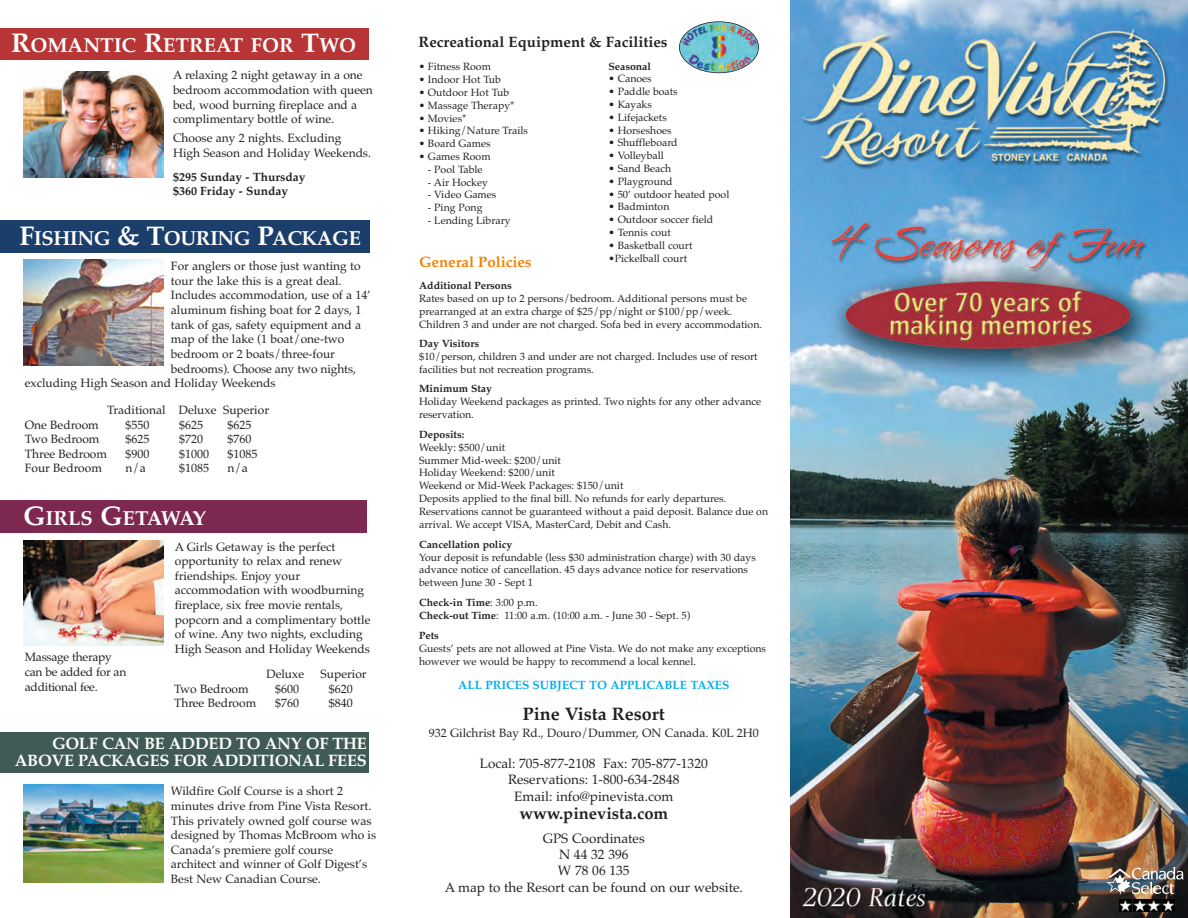
<style>
.page{position:relative;width:1188px;height:918px;background:#fff}
.page>*{position:absolute;margin:0;border:0;box-sizing:border-box;transform-origin:0 0}
.t1{font:700 20.25px "Palatino";letter-spacing:-.02em;color:#fff}
.t2{font:700 20.25px "Palatino";color:#fff}
.t3{font:700 20.25px "Palatino";letter-spacing:-.045em;color:#fff}
.t4{font:700 18px "Palatino";color:#231f20}
.t5{font:700 16.5px/16.5px "Palatino";letter-spacing:-.015em;color:#fff;text-align:right}
.t6{font:700 16.5px "Palatino";color:#231f20}
.t7{font:700 15px "Palatino";color:#231f20}
.t8{font:700 15px "Palatino";color:#f68000}
.t9{font:13.5px/16.5px "Palatino";color:#231f20;text-align:center}
.t10{font:12px/14.7px "Palatino";color:#231f20}
.t11{font:12px/14.7px "Palatino";letter-spacing:-.02em;color:#231f20}
.t12{font:700 12px/14.7px "Palatino";color:#231f20}
.t13{font:700 12px "Palatino";color:#00aeef}
.t14{font:10.5px/12.8px "Palatino";color:#231f20}
.t15{font:700 10.5px "Palatino";color:#231f20}
.s1{font-size:27px}
.s2{font-weight:700}
</style>
<div class="page">
<div style="left:0;top:28px;width:369px;height:32px;background:#b83535"></div>
<div style="left:0;top:220px;width:369px;height:32px;background:#1c3e6a"></div>
<div style="left:0;top:500px;width:367px;height:33px;background:#7c2851"></div>
<div style="left:0;top:733px;width:368px;height:40px;background:#405b56"></div>
<img style="left:790px;top:0;width:398px;height:918px">
<img style="left:679px;top:22px;width:80px;height:51px;border-radius:50%">
<div style="left:679px;top:21px;width:80px;height:52px;border:2px solid #231f20;border-radius:50%"></div>
<img style="left:1107px;top:867px;width:77px;height:45px">
<img style="left:23px;top:71px;width:140px;height:107px">
<img style="left:23px;top:260px;width:140px;height:106px">
<img style="left:23px;top:784px;width:140px;height:99px">
<img style="left:23px;top:540px;width:140px;height:105px">
<h1 class="t2" style="left:11px;top:34px;width:347px"><span class="s1">R</span>OMANTIC <span class="s1">R</span>ETREAT FOR <span class="s1">T</span>WO</h1>
<p class="t10" style="left:173px;top:68px;width:201px">A relaxing 2 night getaway in a one bedroom accommodation with queen bed, wood burning fireplace and a complimentary bottle of wine.</p>
<p class="t10" style="left:173px;top:131px;width:200px">Choose any 2 nights. Excluding<br>High Season and Holiday Weekends.</p>
<p class="t12" style="left:173px;top:169px;width:134px">$295 Sunday - Thursday $360 Friday - Sunday</p>
<h1 class="t1" style="left:19px;top:226px;width:343px"><span class="s1">F</span>ISHING <span class="s1">&amp; T</span>OURING <span class="s1">P</span>ACKAGE</h1>
<p class="t10" style="left:171px;top:259px;width:191px">For anglers or those just wanting to</p>
<p class="t10" style="left:171px;top:273px;width:172px">tour the lake this is a great deal.</p>
<p class="t10" style="left:171px;top:288px;width:201px">Includes accommodation, use of a 14’</p>
<p class="t10" style="left:171px;top:302px;width:192px">aluminum fishing boat for 2 days, 1</p>
<p class="t10" style="left:171px;top:317px;width:192px">tank of gas, safety equipment and a</p>
<p class="t10" style="left:171px;top:332px;width:175px">map of the lake (1 boat/one-two</p>
<p class="t10" style="left:171px;top:346px;width:166px">bedroom or 2 boats/three-four</p>
<p class="t10" style="left:171px;top:361px;width:187px">bedrooms). Choose any two nights,</p>
<p class="t10" style="left:25px;top:376px;width:252px">excluding High Season and Holiday Weekends</p>
<p class="t10" style="left:107px;top:402px;width:163px">Traditional Deluxe Superior</p>
<p class="t10" style="left:25px;top:417px;width:76px">One Bedroom</p>
<p class="t10" style="left:126px;top:417px;width:25px">$550</p>
<p class="t10" style="left:179px;top:417px;width:25px">$625</p>
<p class="t10" style="left:228px;top:417px;width:25px">$625</p>
<p class="t10" style="left:25px;top:432px;width:76px">Two Bedroom</p>
<p class="t10" style="left:126px;top:432px;width:25px">$625</p>
<p class="t10" style="left:179px;top:432px;width:25px">$720</p>
<p class="t10" style="left:228px;top:432px;width:25px">$760</p>
<p class="t10" style="left:25px;top:446px;width:84px">Three Bedroom</p>
<p class="t10" style="left:126px;top:446px;width:25px">$900</p>
<p class="t10" style="left:179px;top:446px;width:31px">$1000</p>
<p class="t10" style="left:228px;top:446px;width:31px">$1085</p>
<p class="t10" style="left:25px;top:461px;width:79px">Four Bedroom</p>
<p class="t10" style="left:126px;top:461px;width:22px">n/a</p>
<p class="t10" style="left:179px;top:461px;width:31px">$1085</p>
<p class="t10" style="left:228px;top:461px;width:22px">n/a</p>
<h1 class="t3" style="left:23px;top:506px;width:185px"><span class="s1">G</span>IRLS <span class="s1">G</span>ETAWAY</h1>
<p class="t10" style="left:175px;top:539px;width:197px">A Girls Getaway is the perfect opportunity to relax and renew friendships. Enjoy your accommodation with woodburning fireplace, six free movie rentals, popcorn and a complimentary bottle of wine. Any two nights, excluding<br>High Season and Holiday Weekends</p>
<p class="t11" style="left:25px;top:650px;width:103px">Massage therapy can be added for an additional fee.</p>
<p class="t10" style="left:266px;top:667px;width:39px">Deluxe</p>
<p class="t10" style="left:321px;top:667px;width:48px">Superior</p>
<p class="t10" style="left:174px;top:681px;width:76px">Two Bedroom</p>
<p class="t10" style="left:275px;top:681px;width:25px">$600</p>
<p class="t10" style="left:329px;top:681px;width:25px">$620</p>
<p class="t10" style="left:174px;top:696px;width:84px">Three Bedroom</p>
<p class="t10" style="left:275px;top:696px;width:25px">$760</p>
<p class="t10" style="left:329px;top:696px;width:25px">$840</p>
<h3 class="t5" style="left:15px;top:735px;width:354px">GOLF CAN BE ADDED TO ANY OF THE<br>ABOVE PACKAGES FOR ADDITIONAL FEES</h3>
<p class="t10" style="left:171px;top:784px;width:207px">Wildfire Golf Course is a short 2 minutes drive from Pine Vista Resort.<br>This privately owned golf course was designed by Thomas McBroom who is Canada’s premiere golf course architect and winner of Golf Digest’s Best New Canadian Course.</p>
<h3 class="t7" style="left:419px;top:33px;width:250px">Recreational Equipment &amp; Facilities</h3>
<p class="t15" style="left:608px;top:60px;width:44px">Seasonal</p>
<p class="t14" style="left:608px;top:72px;width:45px">• Canoes</p>
<p class="t14" style="left:608px;top:85px;width:71px">• Paddle boats</p>
<p class="t14" style="left:608px;top:98px;width:45px">• Kayaks</p>
<p class="t14" style="left:608px;top:111px;width:60px">• Lifejackets</p>
<p class="t14" style="left:608px;top:124px;width:65px">• Horseshoes</p>
<p class="t14" style="left:608px;top:136px;width:71px">• Shuffleboard</p>
<p class="t14" style="left:608px;top:149px;width:57px">• Volleyball</p>
<p class="t14" style="left:608px;top:162px;width:64px">• Sand Beach</p>
<p class="t14" style="left:608px;top:175px;width:66px">• Playground</p>
<p class="t14" style="left:608px;top:188px;width:122px">• 50’ outdoor heated pool</p>
<p class="t14" style="left:608px;top:200px;width:63px">• Badminton</p>
<p class="t14" style="left:608px;top:213px;width:106px">• Outdoor soccer field</p>
<p class="t14" style="left:608px;top:226px;width:64px">• Tennis cout</p>
<p class="t14" style="left:608px;top:239px;width:86px">• Basketball court</p>
<p class="t14" style="left:608px;top:252px;width:80px">•Pickelball court</p>
<p class="t14" style="left:419px;top:60px;width:74px">• Fitness Room</p>
<p class="t14" style="left:419px;top:73px;width:84px">• Indoor Hot Tub</p>
<p class="t14" style="left:419px;top:86px;width:92px">• Outdoor Hot Tub</p>
<p class="t14" style="left:419px;top:99px;width:97px">• Massage Therapy*</p>
<p class="t14" style="left:419px;top:112px;width:49px">• Movies*</p>
<p class="t14" style="left:419px;top:124px;width:111px">• Hiking/Nature Trails</p>
<p class="t14" style="left:419px;top:137px;width:73px">• Board Games</p>
<p class="t14" style="left:419px;top:150px;width:73px">• Games Room</p>
<p class="t14" style="left:428px;top:163px;width:56px">- Pool Table</p>
<p class="t14" style="left:428px;top:176px;width:62px">- Air Hockey</p>
<p class="t14" style="left:428px;top:188px;width:70px">- Video Games</p>
<p class="t14" style="left:428px;top:201px;width:56px">- Ping Pong</p>
<p class="t14" style="left:428px;top:214px;width:84px">- Lending Library</p>
<h3 class="t8" style="left:419px;top:253px;width:114px">General Policies</h3>
<p class="t15" style="left:419px;top:279px;width:94px">Additional Persons</p>
<p class="t14" style="left:419px;top:292px;width:344px">Rates based on up to 2 persons/bedroom. Additional persons must be prearranged at an extra charge of $25/pp/night or $100/pp/week.<br>Children 3 and under are not charged. Sofa bed in every accommodation.</p>
<p class="t15" style="left:419px;top:337px;width:62px">Day Visitors</p>
<p class="t14" style="left:419px;top:350px;width:340px">$10/person, children 3 and under are not charged. Includes use of resort facilities but not recreation programs.</p>
<p class="t15" style="left:419px;top:383px;width:74px">Minimum Stay</p>
<p class="t14" style="left:419px;top:395px;width:344px">Holiday Weekend packages as printed. Two nights for any other advance reservation.</p>
<p class="t15" style="left:419px;top:428px;width:47px">Deposits:</p>
<p class="t14" style="left:419px;top:441px;width:351px">Weekly: $500/unit<br>Summer Mid-week: $200/unit<br>Holiday Weekend: $200/unit<br>Weekend or Mid-Week Packages: $150/unit<br>Deposits applied to the final bill. No refunds for early departures.<br>Reservations cannot be guaranteed without a paid deposit. Balance due on arrival. We accept VISA, MasterCard, Debit and Cash.</p>
<p class="t15" style="left:419px;top:538px;width:95px">Cancellation policy</p>
<p class="t14" style="left:419px;top:551px;width:338px">Your deposit is refundable (less $30 administration charge) with 30 days advance notice of cancellation. 45 days advance notice for reservations between June 30 - Sept 1</p>
<p class="t14" style="left:419px;top:596px;width:273px"><span class="s2">Check-in Time</span>: 3:00 p.m.<br><span class="s2">Check-out Time</span>: 11:00 a.m. (10:00 a.m. - June 30 - Sept. 5)</p>
<p class="t15" style="left:419px;top:629px;width:21px">Pets</p>
<p class="t14" style="left:419px;top:642px;width:348px">Guests’ pets are not allowed at Pine Vista. We do not make any exceptions however we would be happy to recommend a local kennel.</p>
<p class="t13" style="left:458px;top:678px;width:273px">ALL PRICES SUBJECT TO APPLICABLE TAXES</p>
<h2 class="t4" style="left:523px;top:703px;width:143px">Pine Vista Resort</h2>
<p class="t10" style="left:429px;top:726px;width:331px">932 Gilchrist Bay Rd., Douro/Dummer, ON Canada. K0L 2H0</p>
<p class="t9" style="left:480px;top:755px;width:230px">Local: 705-877-2108 Fax: 705-877-1320<br>Reservations: 1-800-634-2848<br>Email: info@pinevista.com</p>
<h3 class="t6" style="left:519px;top:804px;width:150px">www.pinevista.com</h3>
<p class="t9" style="left:445px;top:830px;width:300px">GPS Coordinates<br>N 44 32 396<br>W 78 06 135<br>A map to the Resort can be found on our website.</p>
</div>
